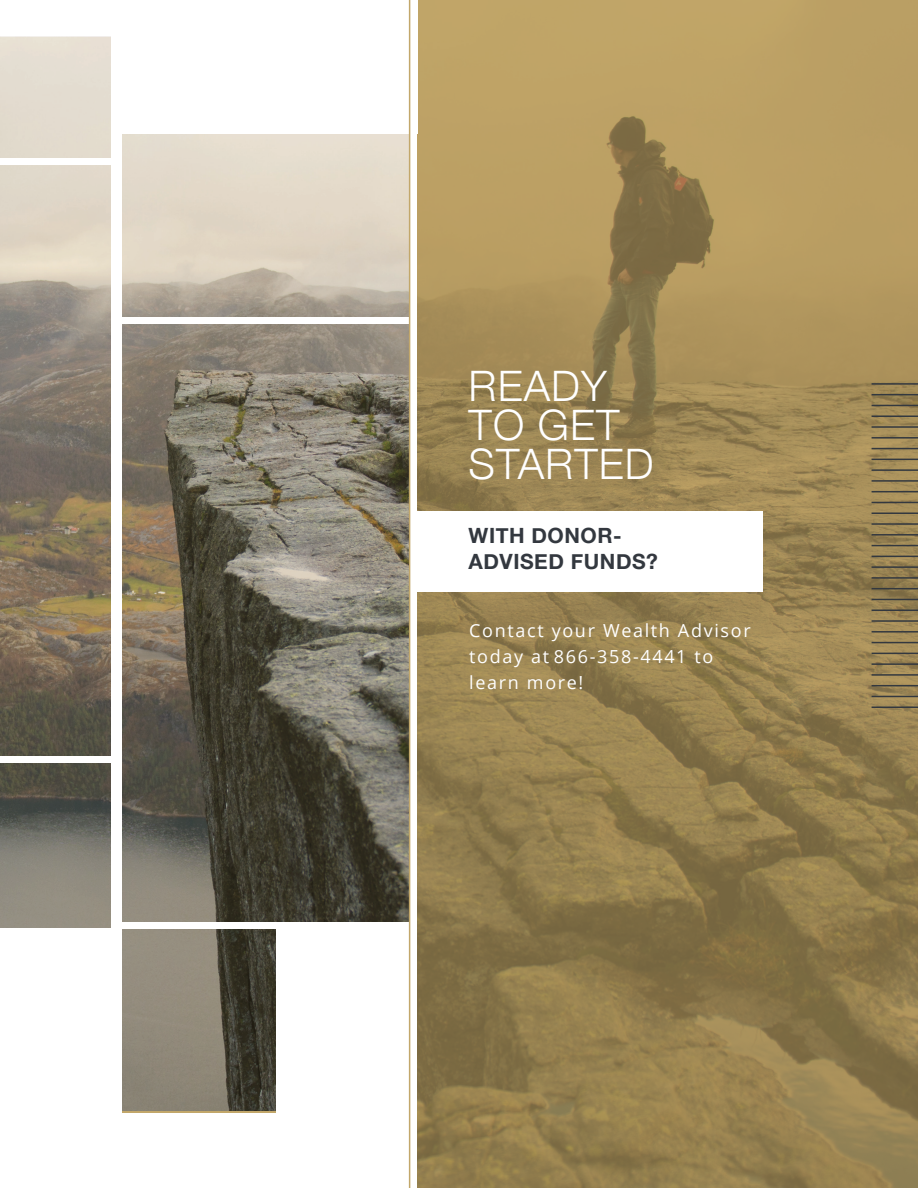
<style>
.page{position:relative;width:918px;height:1188px;background:#fff}
.page>*{position:absolute;margin:0;border:0;box-sizing:border-box;transform-origin:0 0}
.t1{font:300 42px/39px "Helvetica Neue";letter-spacing:.025em;color:#fff}
.t2{font:700 21px/25.2px "Helvetica Neue";letter-spacing:.025em;color:#33383f}
.t3{font:18px/26.2px "Open Sans";letter-spacing:.09em;color:#fff}
</style>
<div class="page">
<img style="left:417px;top:0;width:501px;height:1188px">
<img style="left:0;top:37px;width:409px;height:1074px">
<div style="left:409px;top:511px;width:354px;height:80px;background:#fff"></div>
<div style="left:277px;top:926px;width:140px;height:262px;background:#fff"></div>
<div style="left:111px;top:0;width:10px;height:1188px;background:#fff"></div>
<div style="left:0;top:929px;width:111px;height:259px;background:#fff"></div>
<div style="left:0;top:756px;width:116px;height:7px;background:#fff"></div>
<div style="left:116px;top:922px;width:293px;height:7px;background:#fff"></div>
<div style="left:116px;top:318px;width:293px;height:6px;background:#fff"></div>
<div style="left:0;top:159px;width:116px;height:6px;background:#fff"></div>
<div style="left:116px;top:0;width:301px;height:134px;background:#fff"></div>
<hr style="left:872px;top:383px;width:46px;height:2px;background:#33383f">
<hr style="left:872px;top:394px;width:46px;height:1px;background:#33383f">
<hr style="left:872px;top:405px;width:46px;height:1px;background:#33383f">
<hr style="left:872px;top:415px;width:46px;height:2px;background:#33383f">
<hr style="left:872px;top:426px;width:46px;height:2px;background:#33383f">
<hr style="left:872px;top:437px;width:46px;height:2px;background:#33383f">
<hr style="left:872px;top:448px;width:46px;height:1px;background:#33383f">
<hr style="left:872px;top:459px;width:46px;height:1px;background:#33383f">
<hr style="left:872px;top:469px;width:46px;height:2px;background:#33383f">
<hr style="left:872px;top:480px;width:46px;height:2px;background:#33383f">
<hr style="left:872px;top:491px;width:46px;height:1px;background:#33383f">
<hr style="left:872px;top:502px;width:46px;height:1px;background:#33383f">
<hr style="left:872px;top:512px;width:46px;height:2px;background:#33383f">
<hr style="left:872px;top:523px;width:46px;height:2px;background:#33383f">
<hr style="left:872px;top:534px;width:46px;height:2px;background:#33383f">
<hr style="left:872px;top:545px;width:46px;height:1px;background:#33383f">
<hr style="left:872px;top:556px;width:46px;height:1px;background:#33383f">
<hr style="left:872px;top:566px;width:46px;height:2px;background:#33383f">
<hr style="left:872px;top:577px;width:46px;height:2px;background:#33383f">
<hr style="left:872px;top:588px;width:46px;height:1px;background:#33383f">
<hr style="left:872px;top:599px;width:46px;height:1px;background:#33383f">
<hr style="left:872px;top:609px;width:46px;height:2px;background:#33383f">
<hr style="left:872px;top:620px;width:46px;height:2px;background:#33383f">
<hr style="left:872px;top:631px;width:46px;height:2px;background:#33383f">
<hr style="left:872px;top:642px;width:46px;height:1px;background:#33383f">
<hr style="left:872px;top:653px;width:46px;height:1px;background:#33383f">
<hr style="left:872px;top:663px;width:46px;height:2px;background:#33383f">
<hr style="left:872px;top:674px;width:46px;height:2px;background:#33383f">
<hr style="left:872px;top:685px;width:46px;height:1px;background:#33383f">
<hr style="left:872px;top:696px;width:46px;height:1px;background:#33383f">
<hr style="left:872px;top:706px;width:46px;height:2px;background:#33383f">
<hr style="left:409px;top:0;width:1px;height:1188px;background:#c2a76a">
<h1 class="t1" style="left:469px;top:364px;width:187px">READY<br>TO GET<br>STARTED</h1>
<p class="t2" style="left:469px;top:524px;width:191px">WITH DONOR-<br>ADVISED FUNDS?</p>
<p class="t3" style="left:469px;top:617px;width:283px">Contact your Wealth Advisor today at 866-358-4441 to learn more!</p>
</div>
